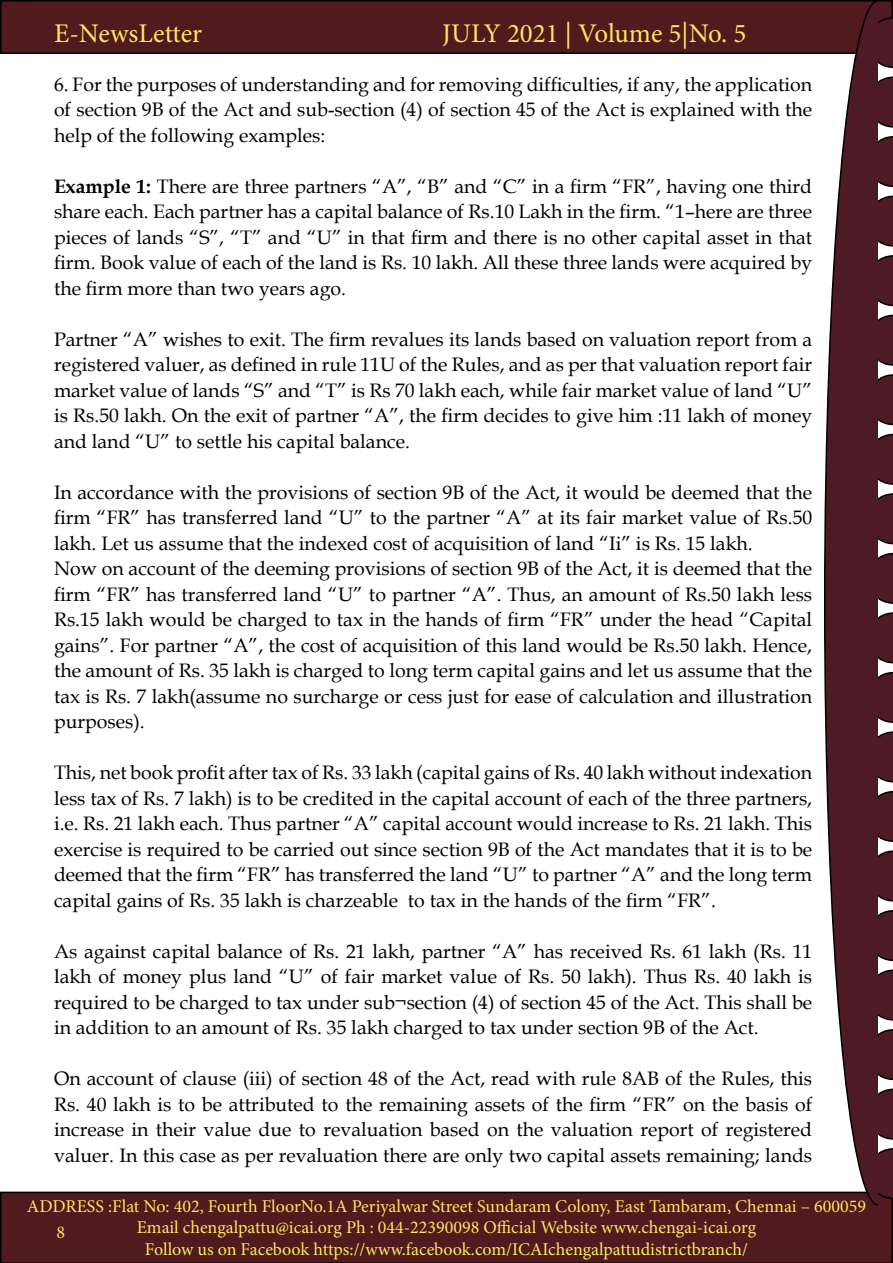
<style>
.page{position:relative;width:893px;height:1263px;background:#fff}
.page>*{position:absolute;margin:0;border:0;box-sizing:border-box;transform-origin:0 0}
.t1{font:27px "Minion Pro";color:#fce85d}
.t2{font:19.5px/25.5px "Book Antiqua";color:#000;text-align:justify}
.t3{font:18px/21.6px "Minion Pro";color:#fce85d;text-align:center}
.s1{font-weight:700}
</style>
<div class="page">
<div style="left:1px;top:1px;width:891px;height:52px;background:#501a1e"></div>
<div style="left:0;top:0;width:893px;height:54px;border:2px solid #000"></div>
<div style="left:0;top:1191px;width:893px;height:72px;background:#501a1e"></div>
<svg style="left:879px;top:77px;width:14px;height:51px"></svg>
<svg style="left:879px;top:0;width:14px;height:68px"></svg>
<svg style="left:879px;top:136px;width:14px;height:51px"></svg>
<svg style="left:879px;top:196px;width:14px;height:51px"></svg>
<svg style="left:879px;top:255px;width:14px;height:51px"></svg>
<svg style="left:879px;top:315px;width:14px;height:51px"></svg>
<svg style="left:879px;top:374px;width:14px;height:51px"></svg>
<svg style="left:879px;top:434px;width:14px;height:51px"></svg>
<svg style="left:879px;top:493px;width:14px;height:51px"></svg>
<svg style="left:879px;top:553px;width:14px;height:51px"></svg>
<svg style="left:879px;top:612px;width:14px;height:51px"></svg>
<svg style="left:879px;top:672px;width:14px;height:51px"></svg>
<svg style="left:879px;top:731px;width:14px;height:51px"></svg>
<svg style="left:879px;top:791px;width:14px;height:51px"></svg>
<svg style="left:879px;top:850px;width:14px;height:51px"></svg>
<svg style="left:879px;top:910px;width:14px;height:51px"></svg>
<svg style="left:879px;top:969px;width:14px;height:51px"></svg>
<svg style="left:879px;top:1029px;width:14px;height:51px"></svg>
<svg style="left:879px;top:1089px;width:14px;height:51px"></svg>
<svg style="left:867px;top:1148px;width:26px;height:114px;background:#4c1a20"></svg>
<svg style="left:823px;top:0;width:56px;height:1206px"></svg>
<h1 class="t1" style="left:54px;top:15px;width:150px">E-NewsLetter</h1>
<h1 class="t1" style="left:442px;top:15px;width:306px">JULY 2021 | Volume 5|No. 5</h1>
<p class="t2" style="left:54px;top:71px;width:760px">6. For the purposes of understanding and for removing difficulties, if any, the application of section 9B of the Act and sub-section (4) of section 45 of the Act is explained with the help of the following examples:</p>
<p class="t2" style="left:54px;top:173px;width:760px"><span class="s1">Example 1:</span> There are three partners “A”, “B” and “C” in a firm “FR”, having one third share each. Each partner has a capital balance of Rs.10 Lakh in the firm. “1–here are three pieces of lands “S”, “T” and “U” in that firm and there is no other capital asset in that firm. Book value of each of the land is Rs. 10 lakh. All these three lands were acquired by the firm more than two years ago.</p>
<p class="t2" style="left:54px;top:326px;width:760px">Partner “A” wishes to exit. The firm revalues its lands based on valuation report from a registered valuer, as defined in rule 11U of the Rules, and as per that valuation report fair market value of lands “S” and “T” is Rs 70 lakh each, while fair market value of land “U” is Rs.50 lakh. On the exit of partner “A”, the firm decides to give him :11 lakh of money and land “U” to settle his capital balance.</p>
<p class="t2" style="left:54px;top:479px;width:760px;text-align:left">In accordance with the provisions of section 9B of the Act, it would be deemed that the firm “FR” has transferred land “U” to the partner “A” at its fair market value of Rs.50 lakh. Let us assume that the indexed cost of acquisition of land “Ii” is Rs. 15 lakh.<br>Now on account of the deeming provisions of section 9B of the Act, it is deemed that the firm “FR” has transferred land “U” to partner “A”. Thus, an amount of Rs.50 lakh less Rs.15 lakh would be charged to tax in the hands of firm “FR” under the head “Capital gains”. For partner “A”, the cost of acquisition of this land would be Rs.50 lakh. Hence, the amount of Rs. 35 lakh is charged to long term capital gains and let us assume that the tax is Rs. 7 lakh(assume no surcharge or cess just for ease of calculation and illustration purposes).</p>
<p class="t2" style="left:54px;top:759px;width:760px">This, net book profit after tax of Rs. 33 lakh (capital gains of Rs. 40 lakh without indexation less tax of Rs. 7 lakh) is to be credited in the capital account of each of the three partners, i.e. Rs. 21 lakh each. Thus partner “A” capital account would increase to Rs. 21 lakh. This exercise is required to be carried out since section 9B of the Act mandates that it is to be deemed that the firm “FR” has transferred the land “U” to partner “A” and the long term capital gains of Rs. 35 lakh is charzeable to tax in the hands of the firm “FR”.</p>
<p class="t2" style="left:54px;top:938px;width:760px">As against capital balance of Rs. 21 lakh, partner “A” has received Rs. 61 lakh (Rs. 11 lakh of money plus land “U” of fair market value of Rs. 50 lakh). Thus Rs. 40 lakh is required to be charged to tax under sub¬section (4) of section 45 of the Act. This shall be in addition to an amount of Rs. 35 lakh charged to tax under section 9B of the Act.</p>
<p class="t2" style="left:54px;top:1066px;width:760px">On account of clause (iii) of section 48 of the Act, read with rule 8AB of the Rules, this Rs. 40 lakh is to be attributed to the remaining assets of the firm “FR” on the basis of increase in their value due to revaluation based on the valuation report of registered valuer. In this case as per revaluation there are only two capital assets remaining; lands</p>
<p class="t3" style="left:27px;top:1195px;width:840px">ADDRESS :Flat No: 402, Fourth FloorNo.1A Periyalwar Street Sundaram Colony, East Tambaram, Chennai – 600059<br>Email chengalpattu@icai.org Ph : 044-22390098 Official Website www.chengai-icai.org<br>Follow us on Facebook https://www.facebook.com/ICAIchengalpattudistrictbranch/</p>
<p class="t3" style="left:57px;top:1221px;width:10px">8</p>
</div>
